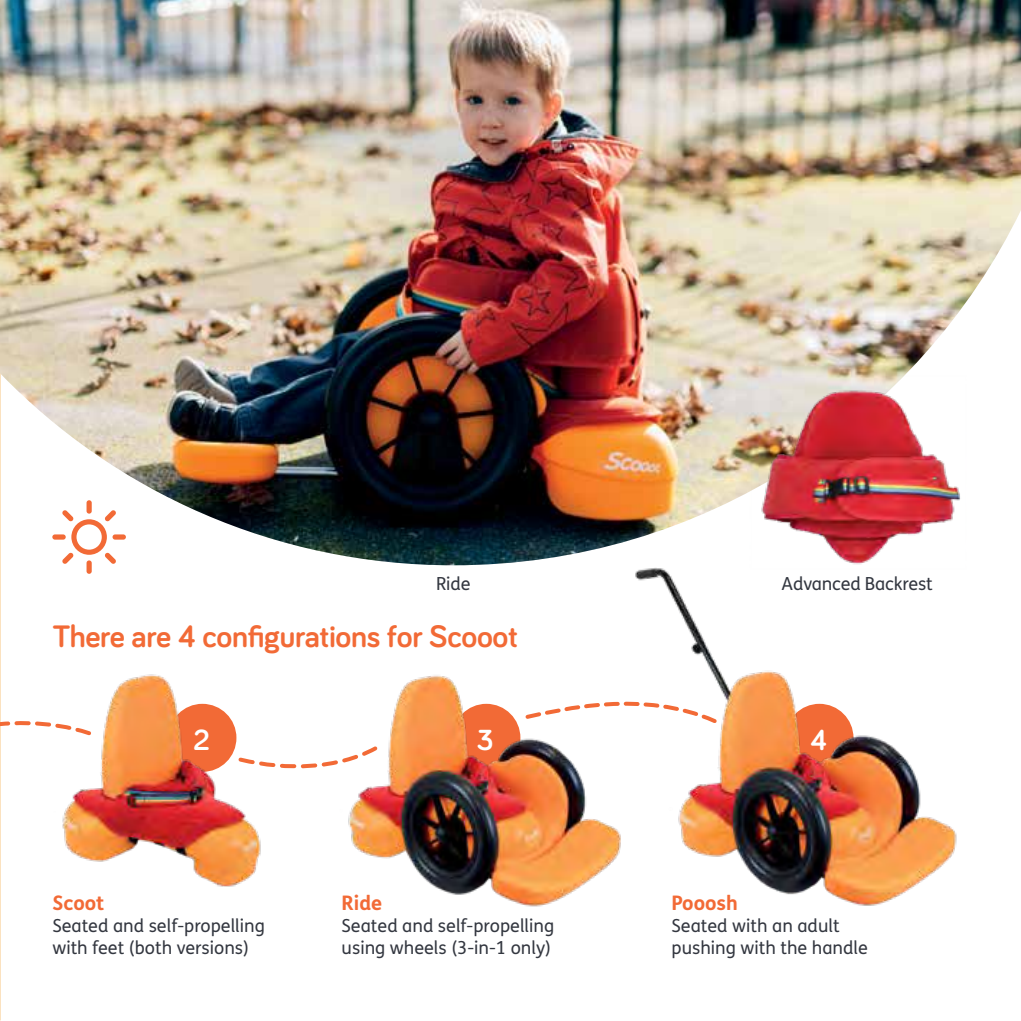
<style>
.page{position:relative;width:1021px;height:1021px;background:#fff}
.page>*{position:absolute;margin:0;border:0;box-sizing:border-box;transform-origin:0 0}
.t1{font:700 32px "Bariol";letter-spacing:-.01em;color:#f26a36}
.t2{font:700 30px "Bariol";color:#fff}
.t3{font:700 20px "FS Me";color:#f26a36}
.t4{font:18px/21.6px "FS Me";color:#333740}
</style>
<div class="page">
<img style="left:0;top:0;width:1020px;height:565px">
<img style="left:348px;top:675px;width:272px;height:232px">
<img style="left:620px;top:526px;width:384px;height:380px">
<img style="left:62px;top:674px;width:199px;height:212px">
<img style="left:747px;top:363px;width:219px;height:219px">
<div style="left:86px;top:500px;width:6px;height:13px;background:#f26a36;border-radius:3px"></div>
<div style="left:86px;top:560px;width:6px;height:14px;background:#f26a36;border-radius:3px"></div>
<div style="left:112px;top:534px;width:14px;height:5px;background:#f26a36;border-radius:3px"></div>
<div style="left:52px;top:534px;width:14px;height:5px;background:#f26a36;border-radius:3px"></div>
<svg style="left:62px;top:510px;width:54px;height:54px"></svg>
<svg style="left:0;top:706px;width:94px;height:59px"></svg>
<svg style="left:236px;top:743px;width:145px;height:27px"></svg>
<svg style="left:522px;top:689px;width:198px;height:37px"></svg>
<p class="t4" style="left:436px;top:572px;width:36px">Ride</p>
<h1 class="t1" style="left:52px;top:614px;width:467px">There are 4 configurations for Scooot</h1>
<p class="t4" style="left:781px;top:572px;width:153px">Advanced Backrest</p>
<h2 class="t2" style="left:193px;top:719px;width:18px">2</h2>
<p class="t3" style="left:52px;top:887px;width:53px">Scoot</p>
<p class="t4" style="left:52px;top:914px;width:214px">Seated and self-propelling with feet (both versions)</p>
<h2 class="t2" style="left:477px;top:719px;width:18px">3</h2>
<h2 class="t2" style="left:810px;top:719px;width:18px">4</h2>
<p class="t3" style="left:341px;top:887px;width:42px">Ride</p>
<p class="t4" style="left:341px;top:914px;width:214px">Seated and self-propelling using wheels (3-in-1 only)</p>
<p class="t3" style="left:671px;top:887px;width:68px">Pooosh</p>
<p class="t4" style="left:671px;top:914px;width:198px">Seated with an adult pushing with the handle</p>
</div>
